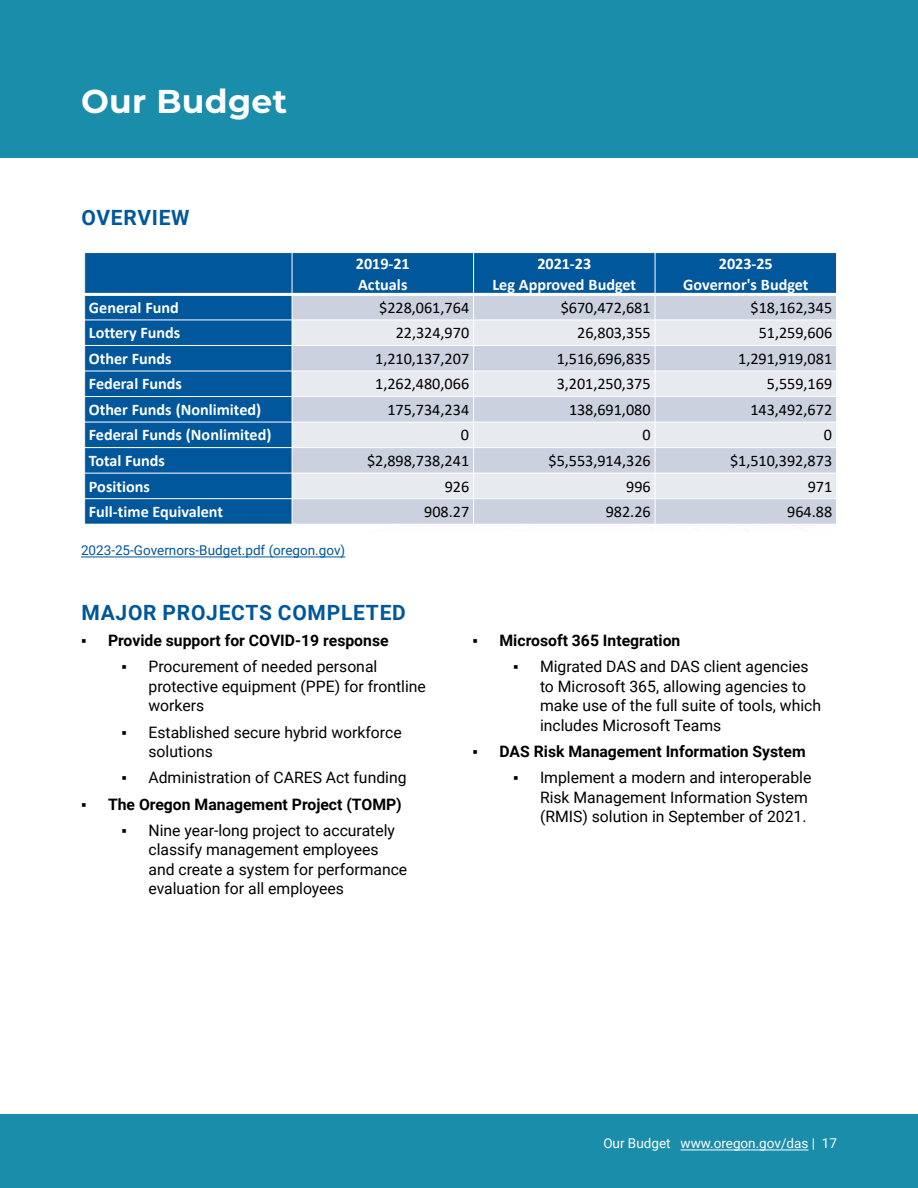
<style>
.page{position:relative;width:918px;height:1188px;background:#fff}
.page>*{position:absolute;margin:0;border:0;box-sizing:border-box;transform-origin:0 0}
.t1{font:700 33px "Montserrat";letter-spacing:.01em;color:#fff}
.t2{font:700 21px "Roboto";letter-spacing:.035em;color:#00579b}
.t3{font:16.2px "Calibri";letter-spacing:-.005em;color:#000}
.t4{font:700 16.2px/21px "Calibri";color:#fff;text-align:center}
.t5{font:15.75px/19.5px "Roboto";color:#000}
.t6{font:700 15.75px "Roboto";color:#000}
.Footnotes{font:13.5px "Roboto";color:#00579b}
.t7{font:13.5px "Roboto";color:#fff}
.s1{font-family:"Calibri";font-weight:400}
.s2{font-family:"Calibri"}
</style>
<div class="page">
<div style="left:0;top:0;width:918px;height:158px;background:#1a8daa"></div>
<div style="left:0;top:1115px;width:918px;height:73px;background:#1a8daa"></div>
<hr style="left:681px;top:1150px;width:128px;height:1px;background:#fff">
<hr style="left:81px;top:557px;width:264px;height:1px;background:#00579b">
<div style="left:85px;top:253px;width:207px;height:41px;background:#00579b"></div>
<div style="left:292px;top:253px;width:182px;height:41px;background:#00579b"></div>
<div style="left:474px;top:253px;width:181px;height:41px;background:#00579b"></div>
<div style="left:655px;top:253px;width:182px;height:41px;background:#00579b"></div>
<div style="left:85px;top:294px;width:207px;height:26px;background:#00579b"></div>
<div style="left:292px;top:294px;width:182px;height:26px;background:#cbd1de"></div>
<div style="left:474px;top:294px;width:181px;height:26px;background:#cbd1de"></div>
<div style="left:655px;top:294px;width:182px;height:26px;background:#cbd1de"></div>
<div style="left:85px;top:320px;width:207px;height:25px;background:#00579b"></div>
<div style="left:292px;top:320px;width:182px;height:25px;background:#e7eaef"></div>
<div style="left:474px;top:320px;width:181px;height:25px;background:#e7eaef"></div>
<div style="left:655px;top:320px;width:182px;height:25px;background:#e7eaef"></div>
<div style="left:85px;top:345px;width:207px;height:26px;background:#00579b"></div>
<div style="left:292px;top:345px;width:182px;height:26px;background:#cbd1de"></div>
<div style="left:474px;top:345px;width:181px;height:26px;background:#cbd1de"></div>
<div style="left:655px;top:345px;width:182px;height:26px;background:#cbd1de"></div>
<div style="left:85px;top:371px;width:207px;height:26px;background:#00579b"></div>
<div style="left:292px;top:371px;width:182px;height:26px;background:#e7eaef"></div>
<div style="left:474px;top:371px;width:181px;height:26px;background:#e7eaef"></div>
<div style="left:655px;top:371px;width:182px;height:26px;background:#e7eaef"></div>
<div style="left:85px;top:397px;width:207px;height:25px;background:#00579b"></div>
<div style="left:292px;top:397px;width:182px;height:25px;background:#cbd1de"></div>
<div style="left:474px;top:397px;width:181px;height:25px;background:#cbd1de"></div>
<div style="left:655px;top:397px;width:182px;height:25px;background:#cbd1de"></div>
<div style="left:85px;top:422px;width:207px;height:26px;background:#00579b"></div>
<div style="left:292px;top:422px;width:182px;height:26px;background:#e7eaef"></div>
<div style="left:474px;top:422px;width:181px;height:26px;background:#e7eaef"></div>
<div style="left:655px;top:422px;width:182px;height:26px;background:#e7eaef"></div>
<div style="left:85px;top:448px;width:207px;height:25px;background:#00579b"></div>
<div style="left:292px;top:448px;width:182px;height:25px;background:#cbd1de"></div>
<div style="left:474px;top:448px;width:181px;height:25px;background:#cbd1de"></div>
<div style="left:655px;top:448px;width:182px;height:25px;background:#cbd1de"></div>
<div style="left:85px;top:473px;width:207px;height:26px;background:#00579b"></div>
<div style="left:292px;top:473px;width:182px;height:26px;background:#e7eaef"></div>
<div style="left:474px;top:473px;width:181px;height:26px;background:#e7eaef"></div>
<div style="left:655px;top:473px;width:182px;height:26px;background:#e7eaef"></div>
<div style="left:85px;top:499px;width:207px;height:25px;background:#00579b"></div>
<div style="left:292px;top:499px;width:182px;height:25px;background:#cbd1de"></div>
<div style="left:474px;top:499px;width:181px;height:25px;background:#cbd1de"></div>
<div style="left:655px;top:499px;width:182px;height:25px;background:#cbd1de"></div>
<hr style="left:292px;top:252px;width:1px;height:273px;background:#fff">
<hr style="left:473px;top:252px;width:1px;height:273px;background:#fff">
<hr style="left:655px;top:252px;width:1px;height:273px;background:#fff">
<hr style="left:84px;top:293px;width:753px;height:3px;background:#fff">
<hr style="left:84px;top:319px;width:753px;height:1px;background:#fff">
<hr style="left:84px;top:345px;width:753px;height:1px;background:#fff">
<hr style="left:84px;top:370px;width:753px;height:2px;background:#fff">
<hr style="left:84px;top:396px;width:753px;height:1px;background:#fff">
<hr style="left:84px;top:422px;width:753px;height:1px;background:#fff">
<hr style="left:84px;top:447px;width:753px;height:1px;background:#fff">
<hr style="left:84px;top:473px;width:753px;height:1px;background:#fff">
<hr style="left:84px;top:498px;width:753px;height:1px;background:#fff">
<hr style="left:836px;top:252px;width:1px;height:273px;background:#fff">
<h3 class="t1" style="left:81px;top:77px;width:208px">Our Budget</h3>
<h2 class="t2" style="left:81px;top:203px;width:110px">OVERVIEW</h2>
<p class="t4" style="left:356px;top:253px;width:55px;text-align:left">2019-21<br>Actuals</p>
<p class="t4" style="left:492px;top:253px;width:145px">2021-23<br>Leg Approved Budget</p>
<p class="t4" style="left:683px;top:253px;width:127px">2023-25<br>Governor's Budget</p>
<p class="t4" style="left:89px;top:297px;width:91px">General Fund</p>
<p class="t3" style="left:379px;top:296px;width:91px">$228,061,764</p>
<p class="t3" style="left:561px;top:296px;width:91px">$670,472,681</p>
<p class="t3" style="left:751px;top:296px;width:83px">$18,162,345</p>
<p class="t4" style="left:89px;top:322px;width:93px">Lottery Funds</p>
<p class="t3" style="left:396px;top:322px;width:75px">22,324,970</p>
<p class="t3" style="left:577px;top:322px;width:75px">26,803,355</p>
<p class="t3" style="left:759px;top:322px;width:75px">51,259,606</p>
<p class="t4" style="left:89px;top:348px;width:84px">Other Funds</p>
<p class="t3" style="left:375px;top:347px;width:96px">1,210,137,207</p>
<p class="t3" style="left:557px;top:347px;width:96px">1,516,696,835</p>
<p class="t3" style="left:738px;top:347px;width:96px">1,291,919,081</p>
<p class="t4" style="left:89px;top:373px;width:95px">Federal Funds</p>
<p class="t3" style="left:375px;top:373px;width:96px">1,262,480,066</p>
<p class="t3" style="left:557px;top:373px;width:96px">3,201,250,375</p>
<p class="t3" style="left:767px;top:373px;width:67px">5,559,169</p>
<p class="t4" style="left:89px;top:399px;width:174px">Other Funds (Nonlimited)</p>
<p class="t3" style="left:388px;top:398px;width:83px">175,734,234</p>
<p class="t3" style="left:569px;top:398px;width:83px">138,691,080</p>
<p class="t3" style="left:751px;top:398px;width:83px">143,492,672</p>
<p class="t4" style="left:89px;top:424px;width:184px">Federal Funds (Nonlimited)</p>
<p class="t3" style="left:461px;top:424px;width:10px">0</p>
<p class="t3" style="left:642px;top:424px;width:10px">0</p>
<p class="t3" style="left:824px;top:424px;width:10px">0</p>
<p class="t4" style="left:89px;top:450px;width:78px">Total Funds</p>
<p class="t3" style="left:367px;top:449px;width:104px">$2,898,738,241</p>
<p class="t3" style="left:549px;top:449px;width:104px">$5,553,914,326</p>
<p class="t3" style="left:730px;top:449px;width:104px">$1,510,392,873</p>
<p class="t4" style="left:89px;top:475px;width:63px">Positions</p>
<p class="t3" style="left:445px;top:475px;width:26px">926</p>
<p class="t3" style="left:626px;top:475px;width:26px">996</p>
<p class="t3" style="left:808px;top:475px;width:26px">971</p>
<p class="t4" style="left:89px;top:501px;width:136px">Full-time Equivalent</p>
<p class="t3" style="left:424px;top:500px;width:46px">908.27</p>
<p class="t3" style="left:606px;top:500px;width:46px">982.26</p>
<p class="t3" style="left:787px;top:500px;width:46px">964.88</p>
<p class="Footnotes" style="left:81px;top:541px;width:266px">2023-25-Governors-Budget.pdf (oregon.gov)</p>
<h2 class="t2" style="left:81px;top:598px;width:326px">MAJOR PROJECTS COMPLETED</h2>
<p class="t6" style="left:81px;top:630px;width:309px"><span class="s1">▪</span> Provide support for COVID-19 response</p>
<p class="t5" style="left:148px;top:657px;width:279px;text-indent:-27px"><span class="s2">▪</span> Procurement of needed personal protective equipment (PPE) for frontline workers</p>
<p class="t5" style="left:148px;top:722px;width:255px;text-indent:-27px"><span class="s2">▪</span> Established secure hybrid workforce solutions</p>
<p class="t5" style="left:122px;top:768px;width:287px"><span class="s2">▪</span> Administration of CARES Act funding</p>
<p class="t6" style="left:81px;top:793px;width:322px"><span class="s1">▪</span> The Oregon Management Project (TOMP)</p>
<p class="t5" style="left:148px;top:820px;width:260px;text-indent:-27px"><span class="s2">▪</span> Nine year-long project to accurately classify management employees and create a system for performance evaluation for all employees</p>
<p class="t6" style="left:472px;top:630px;width:209px"><span class="s1">▪</span> Microsoft 365 Integration</p>
<p class="t5" style="left:540px;top:657px;width:283px;text-indent:-27px"><span class="s2">▪</span> Migrated DAS and DAS client agencies to Microsoft 365, allowing agencies to make use of the full suite of tools, which includes Microsoft Teams</p>
<p class="t6" style="left:472px;top:741px;width:335px"><span class="s1">▪</span> DAS Risk Management Information System</p>
<p class="t5" style="left:540px;top:768px;width:273px;text-indent:-27px"><span class="s2">▪</span> Implement a modern and interoperable<br>Risk Management Information System (RMIS) solution in September of 2021.</p>
<p class="t7" style="left:603px;top:1134px;width:235px">Our Budget www.oregon.gov/das | 17</p>
</div>
